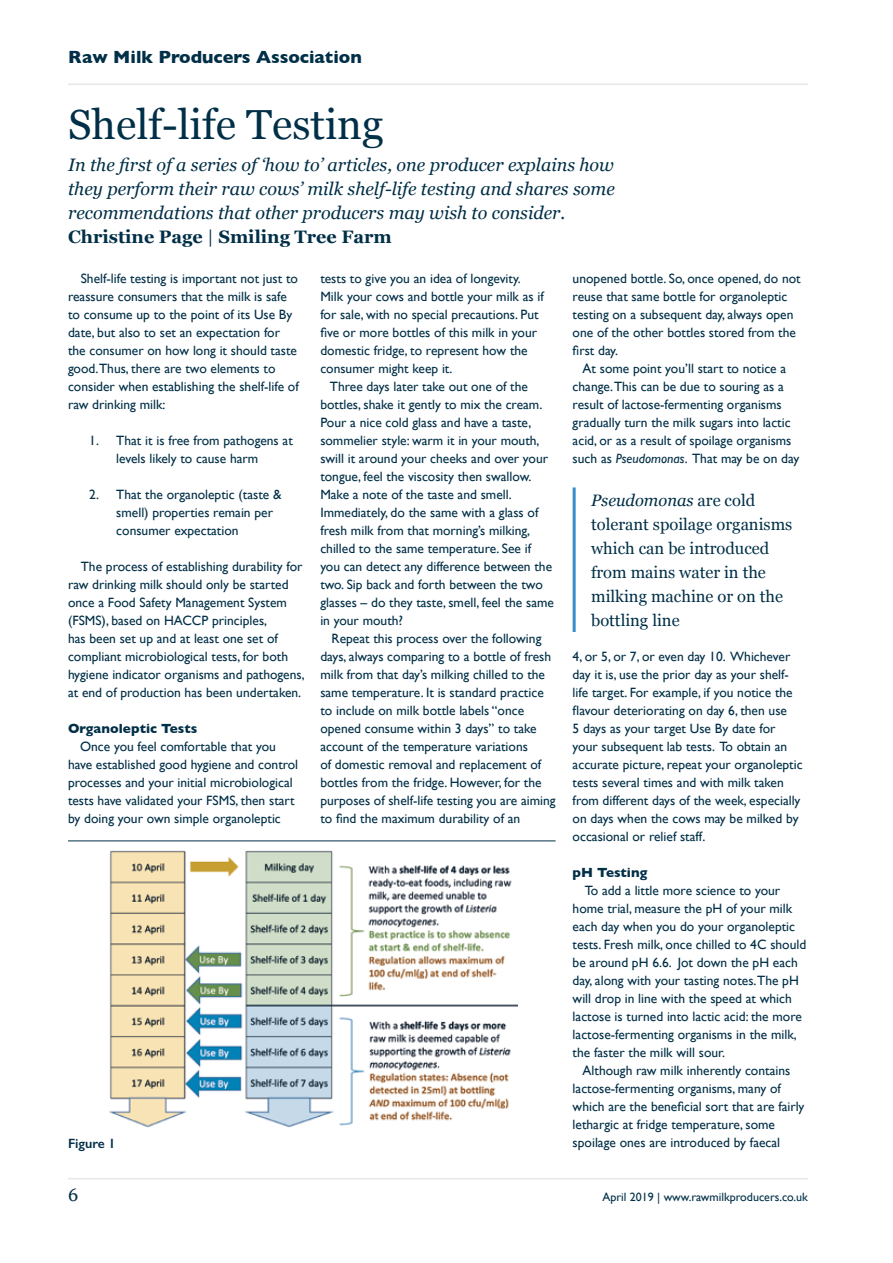
<style>
.page{position:relative;width:893px;height:1263px;background:#fff}
.page>*{position:absolute;margin:0;border:0;box-sizing:border-box;transform-origin:0 0}
.t1{font:42px "Georgia";color:#002f47}
.t2{font:italic 18px/24px "Georgia";color:#002f47;text-align:justify}
.t3{font:700 18px "Georgia";color:#002f47}
.t4{font:700 18px "Gill Sans";color:#002f47}
.t5{font:18px "Georgia";color:#002f47}
.t6{font:16.5px/24px "Georgia";color:#002f47}
.t7{font:13.5px/18px "Gill Sans";color:#002f47}
.t8{font:700 13.5px "Gill Sans";color:#002f47}
.t9{font:600 13.5px "Gill Sans";color:#002f47}
.t10{font:12px "Gill Sans";color:#002f47}
.s1{font-weight:400}
.s2{font-style:italic}
</style>
<div class="page">
<hr style="left:68px;top:84px;width:740px;height:1px;background:#e4e8e9">
<hr style="left:68px;top:1178px;width:740px;height:1px;background:#e4e8e9">
<img style="left:109px;top:850px;width:408px;height:278px">
<hr style="left:68px;top:840px;width:488px;height:1px;background:#002f47">
<hr style="left:573px;top:487px;width:3px;height:145px;background:#368ec8">
<h2 class="t4" style="left:68px;top:42px;width:295px">Raw Milk Producers Association</h2>
<h1 class="t1" style="left:68px;top:94px;width:317px">Shelf-life Testing</h1>
<h2 class="t2" style="left:68px;top:152px;width:548px">In the first of a series of ‘how to’ articles, one producer explains how they perform their raw cows’ milk shelf-life testing and shares some recommendations that other producers may wish to consider.</h2>
<h2 class="t3" style="left:68px;top:223px;width:325px">Christine Page <span class="s1">|</span> Smiling Tree Farm</h2>
<p class="t7" style="left:68px;top:269px;width:232px;text-indent:13px">Shelf-life testing is important not just to reassure consumers that the milk is safe to consume up to the point of its Use By date, but also to set an expectation for the consumer on how long it should taste good.Thus, there are two elements to consider when establishing the shelf-life of raw drinking milk:</p>
<p class="t7" style="left:89px;top:431px;width:205px;text-align:center">1. That it is free from pathogens at levels likely to cause harm</p>
<p class="t7" style="left:116px;top:485px;width:167px;text-indent:-27px">2. That the organoleptic (taste &amp; smell) properties remain per consumer expectation</p>
<p class="t7" style="left:68px;top:557px;width:238px;text-indent:13px">The process of establishing durability for raw drinking milk should only be started once a Food Safety Management System (FSMS), based on HACCP principles,<br>has been set up and at least one set of compliant microbiological tests, for both hygiene indicator organisms and pathogens, at end of production has been undertaken.</p>
<p class="t8" style="left:68px;top:718px;width:131px">Organoleptic Tests</p>
<p class="t7" style="left:68px;top:737px;width:232px;text-indent:12px">Once you feel comfortable that you have established good hygiene and control processes and your initial microbiological tests have validated your FSMS, then start by doing your own simple organoleptic</p>
<p class="t7" style="left:320px;top:269px;width:225px">tests to give you an idea of longevity.<br>Milk your cows and bottle your milk as if for sale, with no special precautions. Put five or more bottles of this milk in your domestic fridge, to represent how the consumer might keep it.</p>
<p class="t7" style="left:320px;top:377px;width:235px;text-indent:10px">Three days later take out one of the bottles, shake it gently to mix the cream.<br>Pour a nice cold glass and have a taste, sommelier style: warm it in your mouth, swill it around your cheeks and over your tongue, feel the viscosity then swallow.<br>Make a note of the taste and smell.<br>Immediately, do the same with a glass of fresh milk from that morning’s milking, chilled to the same temperature. See if you can detect any difference between the two. Sip back and forth between the two glasses – do they taste, smell, feel the same in your mouth?</p>
<p class="t7" style="left:320px;top:629px;width:237px;text-indent:11px">Repeat this process over the following days, always comparing to a bottle of fresh milk from that day’s milking chilled to the same temperature. It is standard practice to include on milk bottle labels “once opened consume within 3 days” to take account of the temperature variations<br>of domestic removal and replacement of bottles from the fridge. However, for the purposes of shelf-life testing you are aiming to find the maximum durability of an</p>
<p class="t7" style="left:573px;top:269px;width:230px">unopened bottle. So, once opened, do not reuse that same bottle for organoleptic testing on a subsequent day, always open one of the other bottles stored from the first day.</p>
<p class="t7" style="left:573px;top:359px;width:228px;text-indent:10px">At some point you’ll start to notice a change.This can be due to souring as a result of lactose-fermenting organisms gradually turn the milk sugars into lactic acid, or as a result of spoilage organisms such as <span class="s2">Pseudomonas</span>. That may be on day</p>
<p class="t6" style="left:591px;top:488px;width:203px"><span class="s2">Pseudomonas</span> are cold tolerant spoilage organisms which can be introduced from mains water in the milking machine or on the bottling line</p>
<p class="t7" style="left:573px;top:647px;width:231px">4, or 5, or 7, or even day 10. Whichever day it is, use the prior day as your shelf&shy;life target. For example, if you notice the flavour deteriorating on day 6, then use<br>5 days as your target Use By date for your subsequent lab tests. To obtain an accurate picture, repeat your organoleptic tests several times and with milk taken from different days of the week, especially on days when the cows may be milked by occasional or relief staff.</p>
<p class="t8" style="left:573px;top:861px;width:76px">pH Testing</p>
<p class="t7" style="left:573px;top:881px;width:235px;text-indent:12px">To add a little more science to your home trial, measure the pH of your milk each day when you do your organoleptic tests. Fresh milk, once chilled to 4C should be around pH 6.6. Jot down the pH each day, along with your tasting notes.The pH will drop in line with the speed at which lactose is turned into lactic acid: the more lactose-fermenting organisms in the milk, the faster the milk will sour.</p>
<p class="t7" style="left:573px;top:1061px;width:233px;text-indent:10px">Although raw milk inherently contains lactose-fermenting organisms, many of which are the beneficial sort that are fairly lethargic at fridge temperature, some</p>
<p class="t9" style="left:68px;top:1136px;width:49px">Figure 1</p>
<p class="t7" style="left:573px;top:1133px;width:209px">spoilage ones are introduced by faecal</p>
<h2 class="t5" style="left:68px;top:1182px;width:12px">6</h2>
<p class="t10" style="left:602px;top:1190px;width:207px">April 2019 | www.rawmilkproducers.co.uk</p>
</div>
